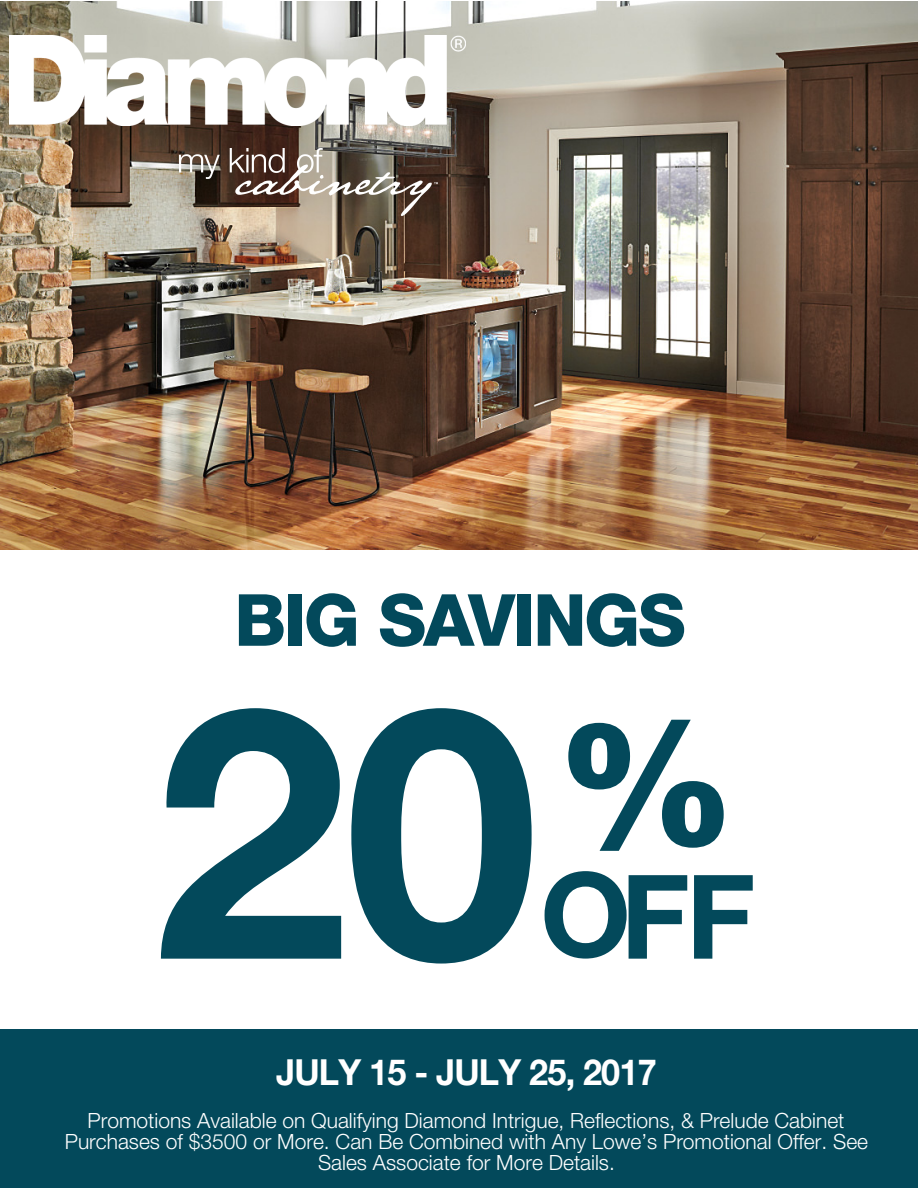
<style>
.page{position:relative;width:918px;height:1188px;background:#fff}
.page>*{position:absolute;margin:0;border:0;box-sizing:border-box;transform-origin:0 0}
.t1{font:700 350.7px "Helvetica Neue LT Std";color:#03495b}
.t2{font:700 116.85px "Helvetica Neue LT Std";color:#03495b}
.t3{font:800 72px "Helvetica Neue LT Std";letter-spacing:-.035em;color:#03495b}
.t4{font:700 36px "Helvetica Neue LT Std";letter-spacing:-.02em;color:#fff;scale:.95 1}
.t5{font:300 21px/21px "Helvetica Neue LT Std";color:#fff;text-align:center}
</style>
<div class="page">
<div style="left:1px;top:1029px;width:917px;height:159px;background:#03495b"></div>
<img style="left:0;top:2px;width:918px;height:547px">
<img style="left:10px;top:36px;width:455px;height:89px">
<img style="left:180px;top:149px;width:258px;height:67px">
<p class="t3" style="left:234px;top:577px;width:453px">BIG SAVINGS</p>
<p class="t1" style="left:154px;top:617px;width:583px">20<sup>%</sup></p>
<p class="t2" style="left:540px;top:845px;width:217px">OFF</p>
<h3 class="t4" style="left:276px;top:1050px;width:402px">JULY 15 - JULY 25, 2017</h3>
<p class="t5" style="left:65px;top:1110px;width:805px">Promotions Available on Qualifying Diamond Intrigue, Reflections, &amp; Prelude Cabinet<br>Purchases of $3500 or More. Can Be Combined with Any Lowe’s Promotional Offer. See<br>Sales Associate for More Details.</p>
</div>
